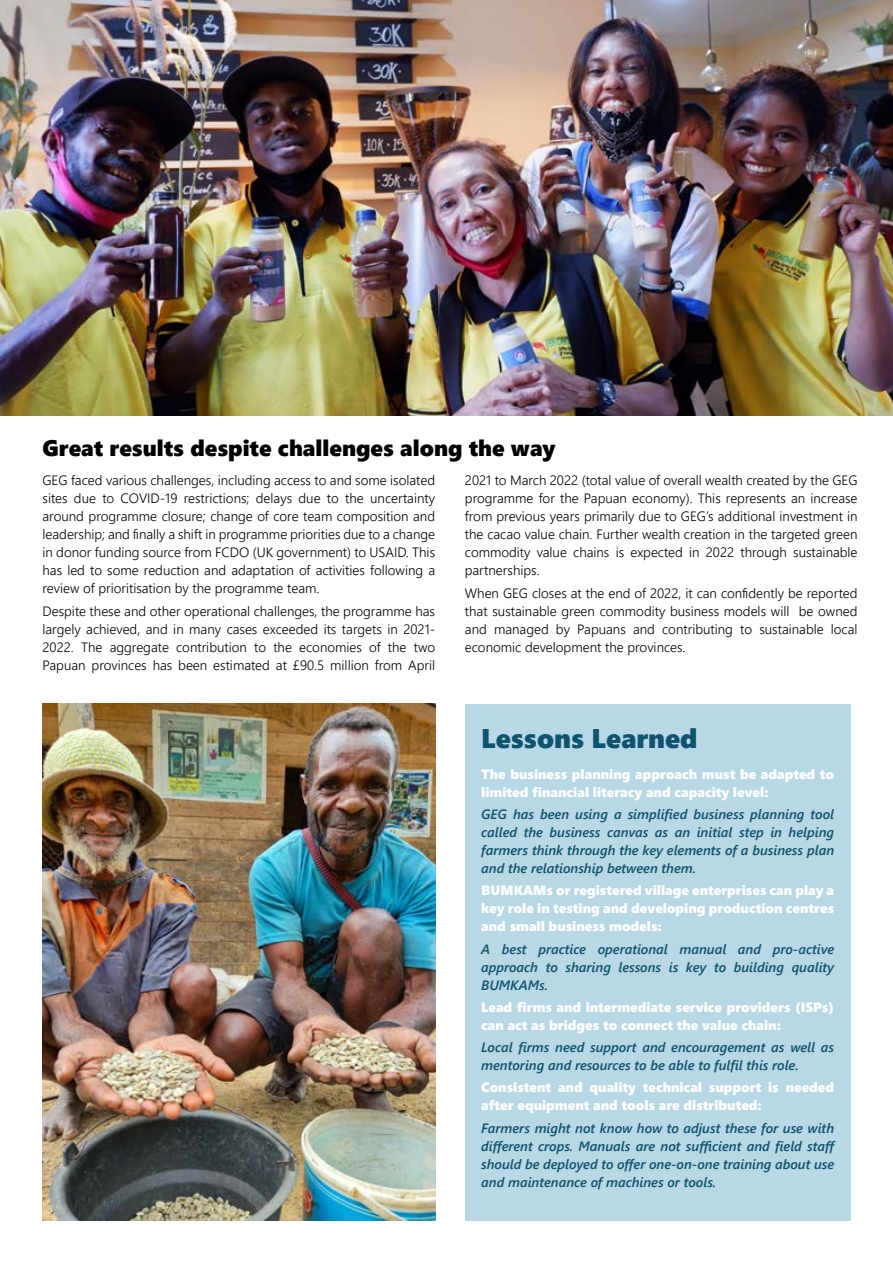
<style>
.page{position:relative;width:893px;height:1263px;background:#fff}
.page>*{position:absolute;margin:0;border:0;box-sizing:border-box;transform-origin:0 0}
.t1{font:27px "Segoe UI Black";color:#10536e}
.t2{font:22.5px "Segoe UI Black";color:#000}
.t3{font:300 13.5px/18px "Segoe UI";color:#000;text-align:justify}
.t4{font:italic 600 13.5px/18px "Segoe UI";color:#10536e;text-align:justify}
.t5{font:13.5px/18px "Segoe UI Black";color:#fff}
</style>
<div class="page">
<img style="left:43px;top:704px;width:392px;height:516px">
<img style="left:0;top:0;width:893px;height:415px">
<div style="left:465px;top:704px;width:385px;height:516px;background:#b7d8e4"></div>
<h2 class="t2" style="left:43px;top:432px;width:514px">Great results despite challenges along the way</h2>
<p class="t3" style="left:43px;top:470px;width:394px">GEG faced various challenges, including access to and some isolated sites due to COVID-19 restrictions; delays due to the uncertainty around programme closure; change of core team composition and leadership; and finally a shift in programme priorities due to a change in donor funding source from FCDO (UK government) to USAID. This has led to some reduction and adaptation of activities following a review of prioritisation by the programme team.</p>
<p class="t3" style="left:43px;top:600px;width:394px">Despite these and other operational challenges, the programme has largely achieved, and in many cases exceeded its targets in 2021- 2022. The aggregate contribution to the economies of the two Papuan provinces has been estimated at £90.5 million from April</p>
<p class="t3" style="left:465px;top:470px;width:394px">2021 to March 2022 (total value of overall wealth created by the GEG programme for the Papuan economy). This represents an increase from previous years primarily due to GEG’s additional investment in the cacao value chain. Further wealth creation in the targeted green commodity value chains is expected in 2022 through sustainable partnerships.</p>
<p class="t3" style="left:465px;top:582px;width:394px">When GEG closes at the end of 2022, it can confidently be reported that sustainable green commodity business models will be owned and managed by Papuans and contributing to sustainable local economic development the provinces.</p>
<h1 class="t1" style="left:481px;top:719px;width:218px">Lessons Learned</h1>
<p class="t5" style="left:481px;top:764px;width:354px">The business planning approach must be adapted to limited financial literacy and capacity level:</p>
<p class="t4" style="left:481px;top:803px;width:354px">GEG has been using a simplified business planning tool called the business canvas as an initial step in helping farmers think through the key elements of a business plan and the relationship between them.</p>
<p class="t5" style="left:481px;top:881px;width:354px;text-align:justify">BUMKAMs or registered village enterprises can play a key role in testing and developing production centres and small business models:</p>
<p class="t4" style="left:481px;top:938px;width:354px">A best practice operational manual and pro-active approach to sharing lessons is key to building quality BUMKAMs.</p>
<p class="t5" style="left:481px;top:997px;width:354px">Lead firms and intermediate service providers (ISPs) can act as bridges to connect the value chain:</p>
<p class="t4" style="left:481px;top:1036px;width:354px">Local firms need support and encouragement as well as mentoring and resources to be able to fulfil this role.</p>
<p class="t5" style="left:481px;top:1078px;width:354px">Consistent and quality technical support is needed after equipment and tools are distributed:</p>
<p class="t4" style="left:481px;top:1117px;width:356px">Farmers might not know how to adjust these for use with different crops. Manuals are not sufficient and field staff should be deployed to offer one-on-one training about use and maintenance of machines or tools.</p>
</div>
